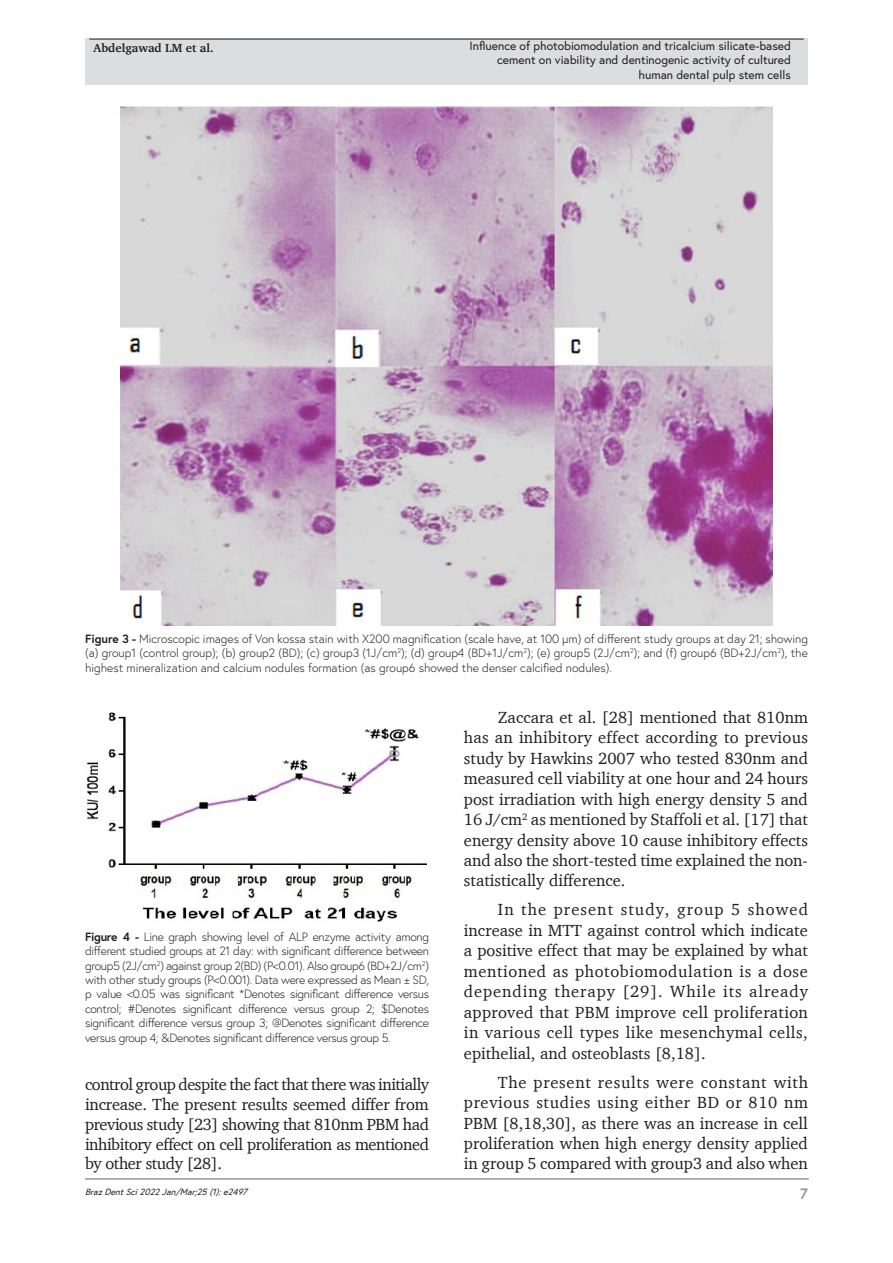
<style>
.page{position:relative;width:893px;height:1263px;background:#fff}
.page>*{position:absolute;margin:0;border:0;box-sizing:border-box;transform-origin:0 0}
.Paragraph{font:16.5px/20.4px "Charter";color:#231f20;text-align:justify}
.t1{font:700 15px "Europa";color:#949698}
.FigureCaption{font:300 12px/14.4px "Europa";letter-spacing:-.02em;color:#231f20;text-align:justify}
.t2{font:12px/14.4px "Europa";color:#231f20;text-align:right}
.t3{font:12px "Europa";letter-spacing:-.225em;color:#231f20}
.t4{font:700 12px "Charter";color:#231f20}
.t5{font:italic 9px "Europa";color:#231f20}
.s1{font-weight:700}
</style>
<div class="page">
<hr style="left:85px;top:1178px;width:724px;height:2px;background:#949698">
<div style="left:85px;top:39px;width:723px;height:46px;background:#dcddde"></div>
<hr style="left:89px;top:39px;width:715px;height:1px;background:#231f20">
<img style="left:120px;top:106px;width:653px;height:519px">
<img style="left:87px;top:712px;width:340px;height:210px">
<p class="t4" style="left:94px;top:41px;width:122px">Abdelgawad LM et al.</p>
<p class="t2" style="left:469px;top:38px;width:323px">Influence of photobiomodulation and tricalcium silicate-based cement on viability and dentinogenic activity of cultured human dental pulp stem cells</p>
<p class="t3" style="left:463px;top:53px;width:329px">Influenceofphotobiomodulationa dtricalcium silcate-basedcementonviabil ya ddentinogenicactivityofculturedhumandentalpulpstem cels</p>
<p class="FigureCaption" style="left:85px;top:631px;width:724px"><span class="s1">Figure 3 -</span> Microscopic images of Von kossa stain with X200 magnification (scale have, at 100 µm) of different study groups at day 21; showing (a) group1 (control group); (b) group2 (BD); (c) group3 (1J/cm<sup>2</sup>); (d) group4 (BD+1J/cm<sup>2</sup>); (e) group5 (2J/cm<sup>2</sup>); and (f) group6 (BD+2J/cm<sup>2</sup>), the highest mineralization and calcium nodules formation (as group6 showed the denser calcified nodules).</p>
<p class="FigureCaption" style="left:85px;top:929px;width:346px"><span class="s1">Figure 4 -</span> Line graph showing level of ALP enzyme activity among different studied groups at 21 day: with significant difference between group5 (2J/cm<sup>2</sup>) against group 2(BD) (P&lt;0.01). Also group6 (BD+2J/cm<sup>2</sup>) with other study groups (P&lt;0.001). Data were expressed as Mean ± SD, p value &lt;0.05 was significant *Denotes significant difference versus control; #Denotes significant difference versus group 2; $Denotes significant difference versus group 3; @Denotes significant difference versus group 4; &amp;Denotes significant difference versus group 5.</p>
<p class="Paragraph" style="left:85px;top:1074px;width:345px;line-height:19.8px">control group despite the fact that there was initially increase. The present results seemed differ from previous study [23] showing that 810nm PBM had inhibitory effect on cell proliferation as mentioned by other study [28].</p>
<p class="t5" style="left:85px;top:1185px;width:167px">BrazDentSci2022Jan/Mar;25(1):e2497</p>
<p class="Paragraph" style="left:464px;top:706px;width:346px;text-indent:34px">Zaccara et al. [28] mentioned that 810nm has an inhibitory effect according to previous study by Hawkins 2007 who tested 830nm and measured cell viability at one hour and 24 hours post irradiation with high energy density 5 and 16 J/cm<sup>2</sup> as mentioned by Staffoli et al. [17] that energy density above 10 cause inhibitory effects and also the short-tested time explained the non&shy;statistically difference.</p>
<p class="Paragraph" style="left:464px;top:899px;width:346px;text-indent:34px">In the present study, group 5 showed increase in MTT against control which indicate a positive effect that may be explained by what mentioned as photobiomodulation is a dose depending therapy [29]. While its already approved that PBM improve cell proliferation in various cell types like mesenchymal cells, epithelial, and osteoblasts [8,18].</p>
<p class="Paragraph" style="left:464px;top:1071px;width:346px;text-indent:34px">The present results were constant with previous studies using either BD or 810 nm PBM [8,18,30], as there was an increase in cell proliferation when high energy density applied in group 5 compared with group3 and also when</p>
<p class="t1" style="left:800px;top:1184px;width:9px">7</p>
</div>
